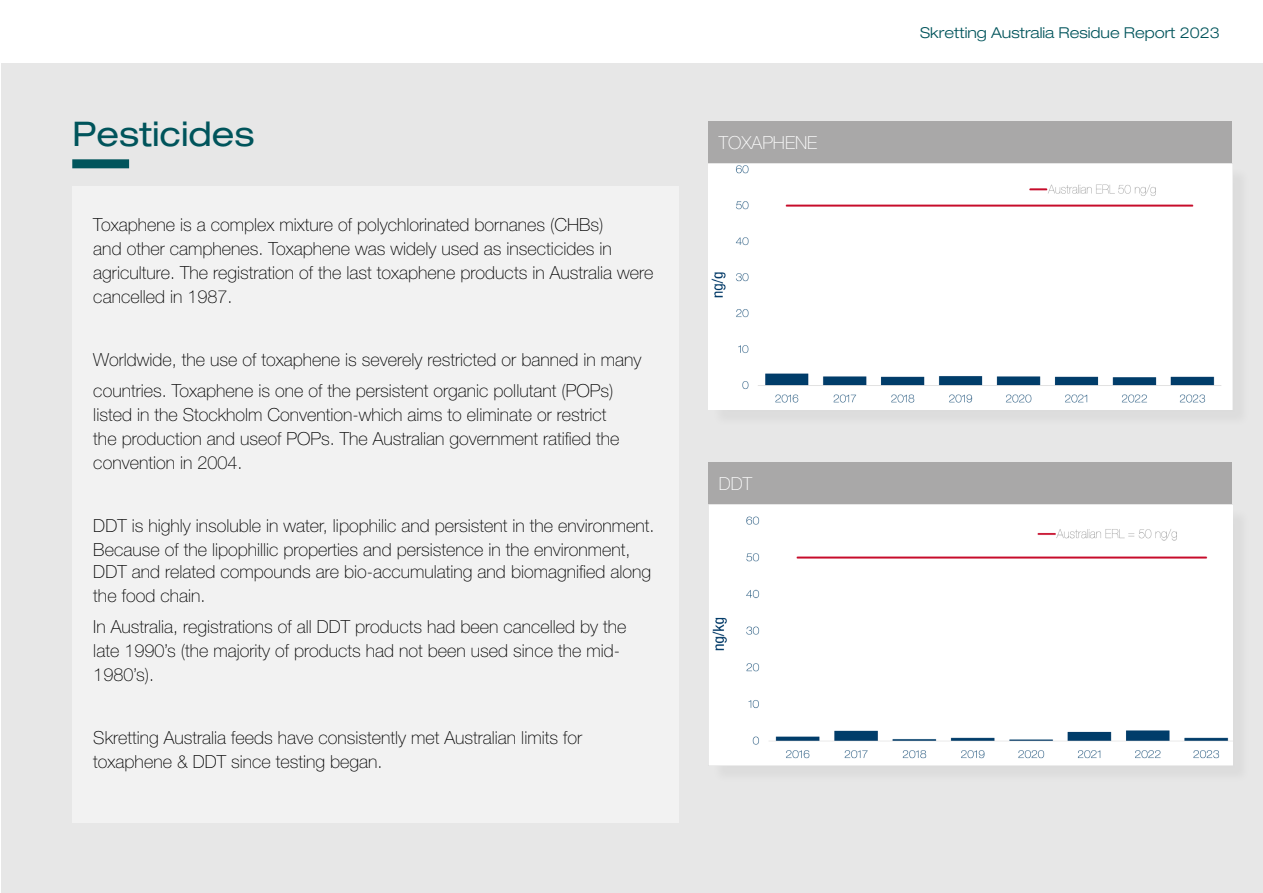
<style>
.page{position:relative;width:1263px;height:893px;background:#fff}
.page>*{position:absolute;margin:0;border:0;box-sizing:border-box;transform-origin:0 0}
.t1{font:expanded 34.05px "Helvetica Neue LT Pro";color:#00545b}
.t2{font:100 18px/24px "Helvetica Neue LT Pro";color:#000}
.t3{font:100 18px "Helvetica Neue LT Pro";color:#fff}
.t4{font:300 expanded 15px "Helvetica Neue LT Std";color:#00545b}
</style>
<div class="page">
<div style="left:2px;top:64px;width:1261px;height:829px;background:#e7e7e7"></div>
<div style="left:72px;top:187px;width:606px;height:636px;background:#f2f2f2"></div>
<div style="left:708px;top:121px;width:524px;height:43px;background:#a9a8a8"></div>
<div style="left:708px;top:463px;width:524px;height:42px;background:#a9a8a8"></div>
<div style="left:711px;top:166px;width:540px;height:262px;background:#000;opacity:.05"></div>
<div style="left:708px;top:164px;width:524px;height:245px;background:#fff"></div>
<div style="left:711px;top:507px;width:540px;height:277px;background:#e0e0e0"></div>
<div style="left:709px;top:505px;width:523px;height:260px;background:#fff"></div>
<div style="left:72px;top:159px;width:57px;height:9px;background:#00555c"></div>
<h1 class="t1" style="left:72px;top:114px;width:184px">Pesticides</h1>
<p class="t2" style="left:93px;top:212px;width:562px">Toxaphene is a complex mixture of polychlorinated bornanes (CHBs)<br>and other camphenes. Toxaphene was widely used as insecticides in agriculture. The registration of the last toxaphene products in Australia were cancelled in 1987.</p>
<p class="t2" style="left:93px;top:344px;width:550px;line-height:31.5px">Worldwide, the use of toxaphene is severely restricted or banned in many countries. Toxaphene is one of the persistent organic pollutant (POPs)</p>
<p class="t2" style="left:93px;top:403px;width:528px">listed in the Stockholm Convention-which aims to eliminate or restrict the production and useof POPs. The Australian government ratified the convention in 2004.</p>
<p class="t2" style="left:93px;top:514px;width:563px">DDT is highly insoluble in water, lipophilic and persistent in the environment.<br>Because of the lipophillic properties and persistence in the environment,</p>
<p class="t2" style="left:93px;top:559px;width:559px">DDT and related compounds are bio-accumulating and biomagnified along the food chain.</p>
<p class="t2" style="left:93px;top:615px;width:535px">In Australia, registrations of all DDT products had been cancelled by the late 1990’s (the majority of products had not been used since the mid-<br>1980’s).</p>
<p class="t2" style="left:93px;top:726px;width:490px">Skretting Australia feeds have consistently met Australian limits for toxaphene &amp; DDT since testing began.</p>
<p class="t3" style="left:719px;top:132px;width:100px">TOXAPHENE</p>
<p class="t3" style="left:719px;top:473px;width:35px">DDT</p>
<p class="t4" style="left:920px;top:24px;width:301px">Skretting Australia Residue Report 2023</p>
</div>
